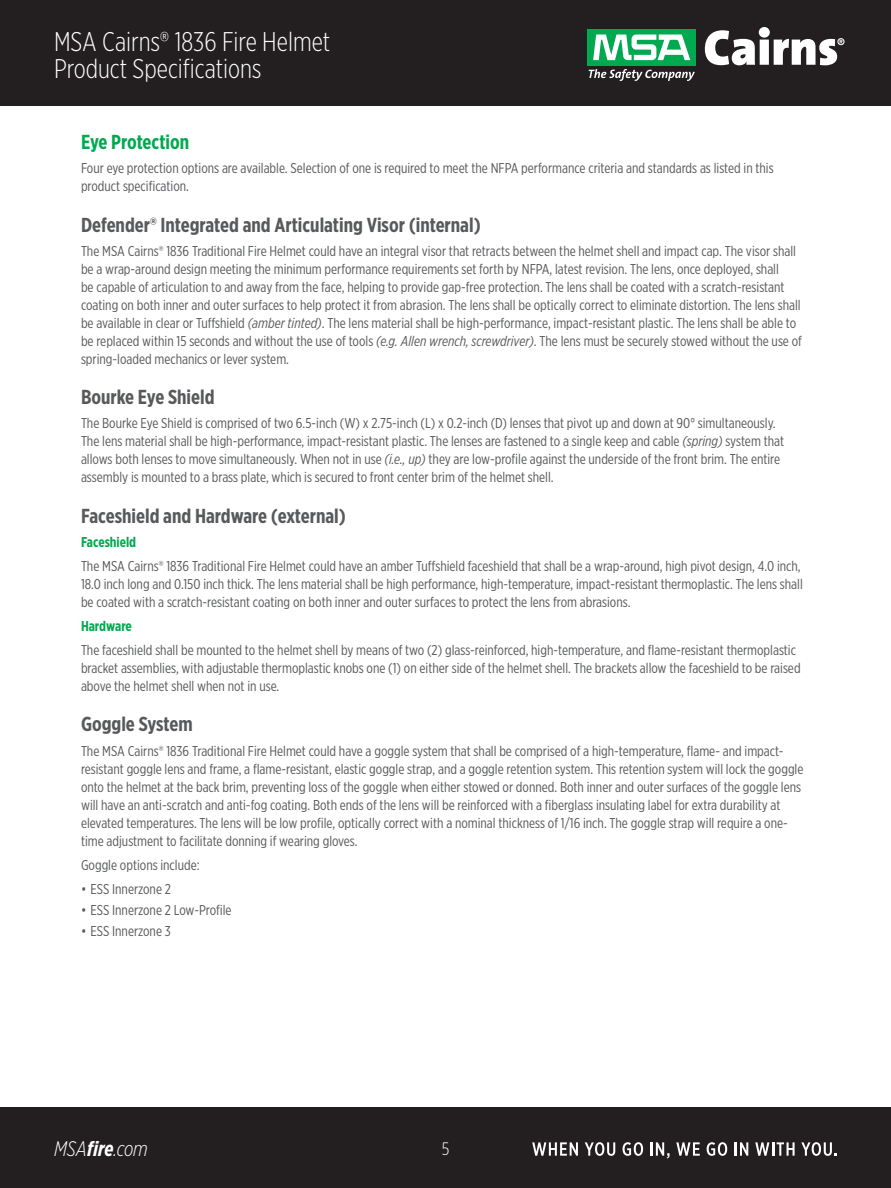
<style>
.page{position:relative;width:891px;height:1188px;background:#fff}
.page>*{position:absolute;margin:0;border:0;box-sizing:border-box;transform-origin:0 0}
.t1{font:300 27px/27px "Gotham X Narrow";color:#fff}
.t2{font:italic 300 21px "Gotham X Narrow";letter-spacing:-.005em;color:#fff}
.t3{font:700 20.25px "Gotham X Narrow";color:#58595b}
.t4{font:700 20.25px "Gotham X Narrow";letter-spacing:-.005em;color:#00a94f}
.t5{font:300 18px "Gotham X Narrow";color:#fff}
.t6{font:14.25px/18px "Gotham X Narrow";color:#58595b}
.t7{font:700 14.25px "Gotham X Narrow";color:#00a94f}
.s1{font-style:italic}
.s2{font-weight:700}
</style>
<div class="page">
<div style="left:0;top:0;width:891px;height:106px;background:#231f20"></div>
<div style="left:0;top:1107px;width:891px;height:81px;background:#231f20"></div>
<svg style="left:532px;top:1142px;width:46px;height:14px"></svg>
<svg style="left:585px;top:1142px;width:30px;height:14px"></svg>
<svg style="left:623px;top:1142px;width:20px;height:14px"></svg>
<svg style="left:651px;top:1142px;width:19px;height:16px"></svg>
<svg style="left:676px;top:1142px;width:24px;height:14px"></svg>
<svg style="left:707px;top:1142px;width:20px;height:14px"></svg>
<svg style="left:735px;top:1142px;width:13px;height:14px"></svg>
<svg style="left:755px;top:1142px;width:40px;height:14px"></svg>
<svg style="left:801px;top:1142px;width:36px;height:14px"></svg>
<div style="left:587px;top:29px;width:109px;height:36px;background:#00a94f"></div>
<svg style="left:593px;top:35px;width:97px;height:25px"></svg>
<svg style="left:589px;top:69px;width:106px;height:12px"></svg>
<svg style="left:705px;top:27px;width:139px;height:38px"></svg>
<h1 class="t1" style="left:54px;top:28px;width:278px">MSA Cairns® 1836 Fire Helmet<br>Product Specifications</h1>
<h3 class="t4" style="left:81px;top:129px;width:110px">Eye Protection</h3>
<p class="t6" style="left:81px;top:159px;width:694px">Four eye protection options are available. Selection of one is required to meet the NFPA performance criteria and standards as listed in this product specification.</p>
<h3 class="t3" style="left:81px;top:212px;width:401px">Defender® Integrated and Articulating Visor (internal)</h3>
<p class="t6" style="left:81px;top:241px;width:722px">The MSA Cairns® 1836 Traditional Fire Helmet could have an integral visor that retracts between the helmet shell and impact cap. The visor shall be a wrap-around design meeting the minimum performance requirements set forth by NFPA, latest revision. The lens, once deployed, shall<br>be capable of articulation to and away from the face, helping to provide gap-free protection. The lens shall be coated with a scratch-resistant coating on both inner and outer surfaces to help protect it from abrasion. The lens shall be optically correct to eliminate distortion. The lens shall be available in clear or Tuffshield <span class="s1">(amber tinted)</span>. The lens material shall be high-performance, impact-resistant plastic. The lens shall be able to be replaced within 15 seconds and without the use of tools <span class="s1">(e.g. Allen wrench, screwdriver)</span>. The lens must be securely stowed without the use of spring-loaded mechanics or lever system.</p>
<h3 class="t3" style="left:81px;top:385px;width:135px">Bourke Eye Shield</h3>
<p class="t6" style="left:81px;top:414px;width:705px">The Bourke Eye Shield is comprised of two 6.5-inch (W) x 2.75-inch (L) x 0.2-inch (D) lenses that pivot up and down at 90° simultaneously.<br>The lens material shall be high-performance, impact-resistant plastic. The lenses are fastened to a single keep and cable <span class="s1">(spring)</span> system that allows both lenses to move simultaneously. When not in use <span class="s1">(i.e., up)</span> they are low-profile against the underside of the front brim. The entire assembly is mounted to a brass plate, which is secured to front center brim of the helmet shell.</p>
<h3 class="t3" style="left:81px;top:503px;width:267px">Faceshield and Hardware (external)</h3>
<p class="t7" style="left:81px;top:533px;width:57px">Faceshield</p>
<p class="t6" style="left:81px;top:557px;width:723px">The MSA Cairns® 1836 Traditional Fire Helmet could have an amber Tuffshield faceshield that shall be a wrap-around, high pivot design, 4.0 inch,<br>18.0 inch long and 0.150 inch thick. The lens material shall be high performance, high-temperature, impact-resistant thermoplastic. The lens shall be coated with a scratch-resistant coating on both inner and outer surfaces to protect the lens from abrasions.</p>
<p class="t7" style="left:81px;top:617px;width:52px">Hardware</p>
<p class="t6" style="left:81px;top:641px;width:721px">The faceshield shall be mounted to the helmet shell by means of two (2) glass-reinforced, high-temperature, and flame-resistant thermoplastic bracket assemblies, with adjustable thermoplastic knobs one (1) on either side of the helmet shell. The brackets allow the faceshield to be raised above the helmet shell when not in use.</p>
<h3 class="t3" style="left:81px;top:712px;width:113px">Goggle System</h3>
<p class="t6" style="left:81px;top:741px;width:724px">The MSA Cairns® 1836 Traditional Fire Helmet could have a goggle system that shall be comprised of a high-temperature, flame- and impact&shy;resistant goggle lens and frame, a flame-resistant, elastic goggle strap, and a goggle retention system. This retention system will lock the goggle onto the helmet at the back brim, preventing loss of the goggle when either stowed or donned. Both inner and outer surfaces of the goggle lens will have an anti-scratch and anti-fog coating. Both ends of the lens will be reinforced with a fiberglass insulating label for extra durability at elevated temperatures. The lens will be low profile, optically correct with a nominal thickness of 1/16 inch. The goggle strap will require a one&shy;time adjustment to facilitate donning if wearing gloves.</p>
<p class="t6" style="left:81px;top:855px;width:120px">Goggle options include:</p>
<p class="t6" style="left:81px;top:879px;width:91px">• ESS Innerzone 2</p>
<p class="t6" style="left:81px;top:900px;width:152px">• ESS Innerzone 2 Low-Profile</p>
<p class="t6" style="left:81px;top:921px;width:91px">• ESS Innerzone 3</p>
<h2 class="t2" style="left:54px;top:1136px;width:95px">MSA<span class="s2">fire</span>.com</h2>
<p class="t5" style="left:442px;top:1138px;width:9px">5</p>
</div>
